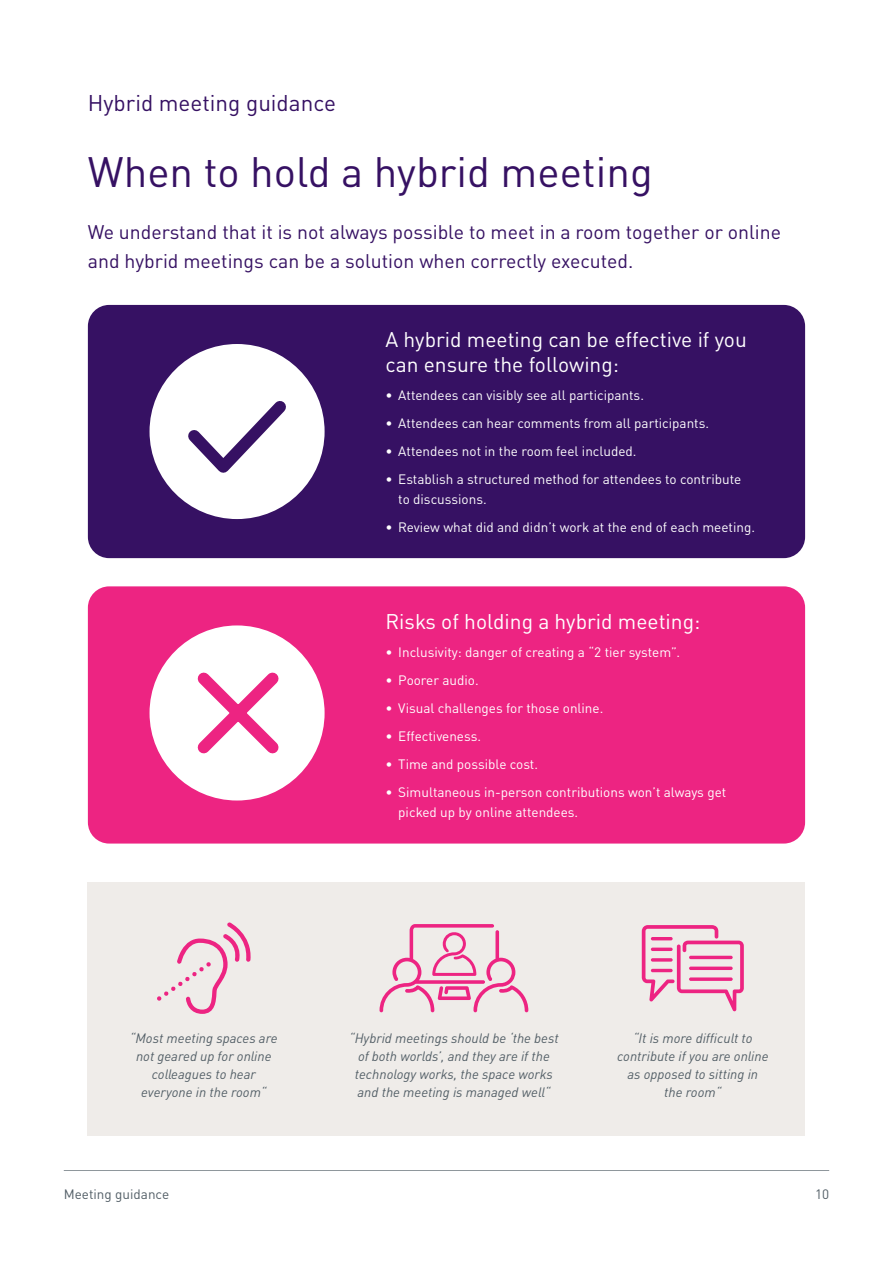
<style>
.page{position:relative;width:893px;height:1263px;background:#fff}
.page>*{position:absolute;margin:0;border:0;box-sizing:border-box;transform-origin:0 0}
.Page_title{font:42px "DINOT";color:#361163}
.Page_title-2{font:22.5px "DINOT";color:#361163}
.heading{font:21px/25.2px "DINOT";color:#fff}
.body{font:19.5px/28.5px "DINOT";color:#361163}
.t1{font:13.5px/19.5px "DINOT";color:#fff}
.bullets{font:italic 13.5px/18px "DINOT";color:#525e66;text-align:center}
.body-2{font:13.5px "DINOT";color:#525e66}
</style>
<div class="page">
<div style="left:88px;top:882px;width:717px;height:253px;background:#efece9"></div>
<div style="left:88px;top:586px;width:717px;height:257px;background:#ed2482;border-radius:21px"></div>
<div style="left:150px;top:625px;width:175px;height:175px;background:#fff;border-radius:50%"></div>
<svg style="left:197px;top:672px;width:82px;height:82px"></svg>
<div style="left:88px;top:305px;width:717px;height:253px;background:#361163;border-radius:21px"></div>
<div style="left:150px;top:344px;width:175px;height:175px;background:#fff;border-radius:50%"></div>
<svg style="left:188px;top:401px;width:98px;height:72px"></svg>
<svg style="left:157px;top:922px;width:94px;height:92px"></svg>
<svg style="left:379px;top:924px;width:149px;height:88px"></svg>
<svg style="left:642px;top:925px;width:102px;height:86px"></svg>
<hr style="left:689px;top:956px;width:44px;height:3px;background:#ed2482;border-radius:2px">
<svg style="left:689px;top:966px;width:44px;height:4px"></svg>
<svg style="left:689px;top:977px;width:44px;height:4px"></svg>
<hr style="left:651px;top:937px;width:22px;height:3px;background:#ed2482;border-radius:2px">
<svg style="left:651px;top:947px;width:22px;height:4px"></svg>
<svg style="left:651px;top:958px;width:22px;height:4px"></svg>
<hr style="left:651px;top:969px;width:22px;height:3px;background:#ed2482;border-radius:2px">
<hr style="left:64px;top:1170px;width:765px;height:1px;background:#8f979c">
<p class="Page_title-2" style="left:88px;top:89px;width:250px">Hybrid meeting guidance</p>
<p class="Page_title" style="left:88px;top:145px;width:566px">When to hold a hybrid meeting</p>
<p class="body" style="left:88px;top:218px;width:695px">We understand that it is not always possible to meet in a room together or online and hybrid meetings can be a solution when correctly executed.</p>
<p class="heading" style="left:386px;top:327px;width:363px">A hybrid meeting can be effective if you can ensure the following:</p>
<p class="t1" style="left:386px;top:385px;width:260px">• Attendees can visibly see all participants.</p>
<p class="t1" style="left:386px;top:413px;width:325px">• Attendees can hear comments from all participants.</p>
<p class="t1" style="left:386px;top:441px;width:253px">• Attendees not in the room feel included.</p>
<p class="t1" style="left:398px;top:470px;width:344px;text-indent:-13px">• Establish a structured method for attendees to contribute to discussions.</p>
<p class="t1" style="left:386px;top:517px;width:371px">• Review what did and didn’t work at the end of each meeting.</p>
<p class="heading" style="left:386px;top:609px;width:316px">Risks of holding a hybrid meeting:</p>
<p class="t1" style="left:386px;top:642px;width:296px">• Inclusivity: danger of creating a “2 tier system”.</p>
<p class="t1" style="left:386px;top:670px;width:95px">• Poorer audio.</p>
<p class="t1" style="left:386px;top:698px;width:219px">• Visual challenges for those online.</p>
<p class="t1" style="left:386px;top:726px;width:97px">• Effectiveness.</p>
<p class="t1" style="left:386px;top:754px;width:154px">• Time and possible cost.</p>
<p class="t1" style="left:398px;top:782px;width:330px;text-indent:-13px">• Simultaneous in-person contributions won’t always get picked up by online attendees.</p>
<p class="bullets" style="left:130px;top:1029px;width:149px">“Most meeting spaces are not geared up for online colleagues to hear everyone in the room“</p>
<p class="bullets" style="left:349px;top:1029px;width:211px">“Hybrid meetings should be ‘the best of both worlds’, and they are if the technology works, the space works and the meeting is managed well“</p>
<p class="bullets" style="left:617px;top:1029px;width:153px">“It is more difficult to contribute if you are online as opposed to sitting in the room“</p>
<p class="body-2" style="left:64px;top:1186px;width:107px">Meeting guidance</p>
<p class="body-2" style="left:815px;top:1186px;width:16px">10</p>
</div>
